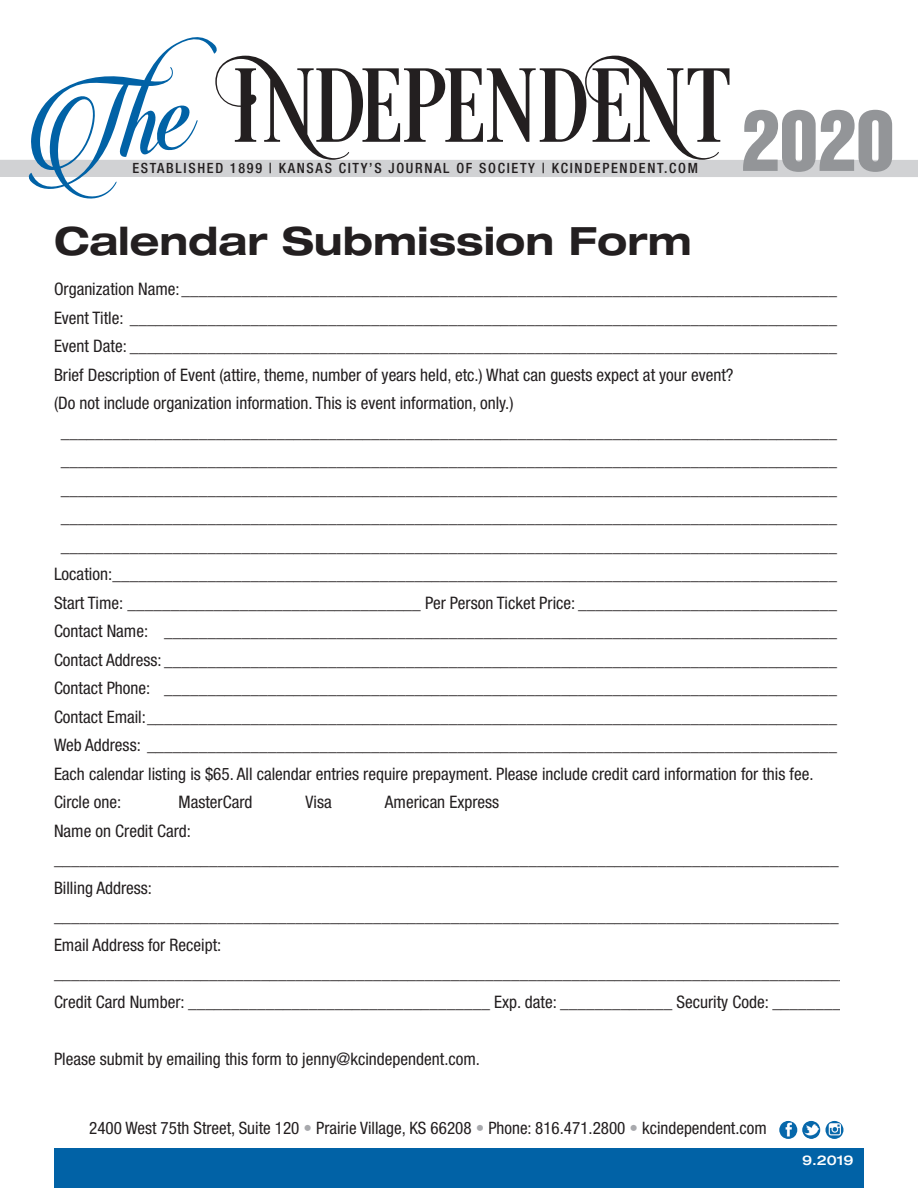
<style>
.page{position:relative;width:918px;height:1188px;background:#fff}
.page>*{position:absolute;margin:0;border:0;box-sizing:border-box;transform-origin:0 0}
.t1{font:76.5px "Helvetica Inserat LT Std";color:#939598}
.t2{font:700 expanded 39px "Helvetica Neue LT Std";color:#231f20}
.t3{font:condensed 17.25px/28.5px "Helvetica Neue LT Std";color:#231f20}
.t4{font:condensed 17.1px "Helvetica Neue LT Std";color:#231f20}
.t5{font:500 condensed 14.1px "Helvetica Neue LT Std";letter-spacing:.12em;color:#231f20}
.t6{font:500 expanded 13.5px "Helvetica Neue LT Std";color:#fff}
.s1{color:#a8a9ad}
</style>
<div class="page">
<div style="left:54px;top:1149px;width:810px;height:39px;background:#0162a6"></div>
<img style="left:779px;top:1121px;width:18px;height:18px">
<img style="left:802px;top:1121px;width:18px;height:18px">
<img style="left:825px;top:1121px;width:18px;height:18px">
<div style="left:0;top:160px;width:918px;height:17px;background:#d1d2d4"></div>
<svg style="left:28px;top:37px;width:189px;height:162px"></svg>
<svg style="left:215px;top:56px;width:515px;height:104px"></svg>
<svg style="left:235px;top:68px;width:21px;height:74px"></svg>
<svg style="left:585px;top:56px;width:134px;height:104px"></svg>
<p class="t5" style="left:132px;top:160px;width:567px">ESTABLISHED 1899 | KANSAS CITY’S JOURNAL OF SOCIETY | KCINDEPENDENT.COM</p>
<p class="t2" style="left:54px;top:219px;width:639px">Calendar Submission Form</p>
<p class="t1" style="left:741px;top:100px;width:155px">2020</p>
<p class="t3" style="left:54px;top:277px;width:784px">Organization Name:____________________________________________________________________________<br>Event Title: __________________________________________________________________________________</p>
<p class="t3" style="left:54px;top:334px;width:784px">Event Date: __________________________________________________________________________________</p>
<p class="t3" style="left:54px;top:362px;width:681px">Brief Description of Event (attire, theme, number of years held, etc.) What can guests expect at your event?</p>
<p class="t3" style="left:54px;top:391px;width:461px">(Do not include organization information. This is event information, only.)</p>
<p class="t3" style="left:61px;top:419px;width:778px">__________________________________________________________________________________________</p>
<p class="t3" style="left:61px;top:448px;width:778px">__________________________________________________________________________________________</p>
<p class="t3" style="left:61px;top:476px;width:778px">__________________________________________________________________________________________</p>
<p class="t3" style="left:61px;top:505px;width:778px">__________________________________________________________________________________________</p>
<p class="t3" style="left:61px;top:533px;width:778px">__________________________________________________________________________________________</p>
<p class="t3" style="left:54px;top:562px;width:784px">Location:____________________________________________________________________________________</p>
<p class="t3" style="left:54px;top:590px;width:784px">Start Time: __________________________________ Per Person Ticket Price: ______________________________</p>
<p class="t3" style="left:54px;top:619px;width:784px">Contact Name: ______________________________________________________________________________</p>
<p class="t3" style="left:54px;top:647px;width:784px">Contact Address: ______________________________________________________________________________</p>
<p class="t3" style="left:54px;top:676px;width:784px">Contact Phone: ______________________________________________________________________________</p>
<p class="t3" style="left:54px;top:704px;width:784px">Contact Email:________________________________________________________________________________</p>
<p class="t3" style="left:54px;top:733px;width:784px">Web Address: ________________________________________________________________________________</p>
<p class="t3" style="left:54px;top:761px;width:761px">Each calendar listing is $65. All calendar entries require prepayment. Please include credit card information for this fee.</p>
<p class="t3" style="left:54px;top:790px;width:69px">Circle one:</p>
<p class="t3" style="left:179px;top:790px;width:75px">MasterCard</p>
<p class="t3" style="left:306px;top:790px;width:28px">Visa</p>
<p class="t3" style="left:385px;top:790px;width:116px">American Express</p>
<p class="t3" style="left:54px;top:818px;width:804px">Name on Credit Card: ___________________________________________________________________________________________ Billing Address: ___________________________________________________________________________________________ Email Address for Receipt: _____________________________________________________________________________________________ Credit Card Number: ___________________________________ Exp. date: _____________ Security Code: _________</p>
<p class="t3" style="left:54px;top:1046px;width:428px">Please submit by emailing this form to jenny@kcindependent.com.</p>
<p class="t4" style="left:89px;top:1122px;width:679px">2400 West 75th Street, Suite 120 <span class="s1">•</span> Prairie Village, KS 66208 <span class="s1">•</span> Phone: 816.471.2800 <span class="s1">•</span> kcindependent.com</p>
<p class="t6" style="left:802px;top:1153px;width:53px">9.2019</p>
</div>
